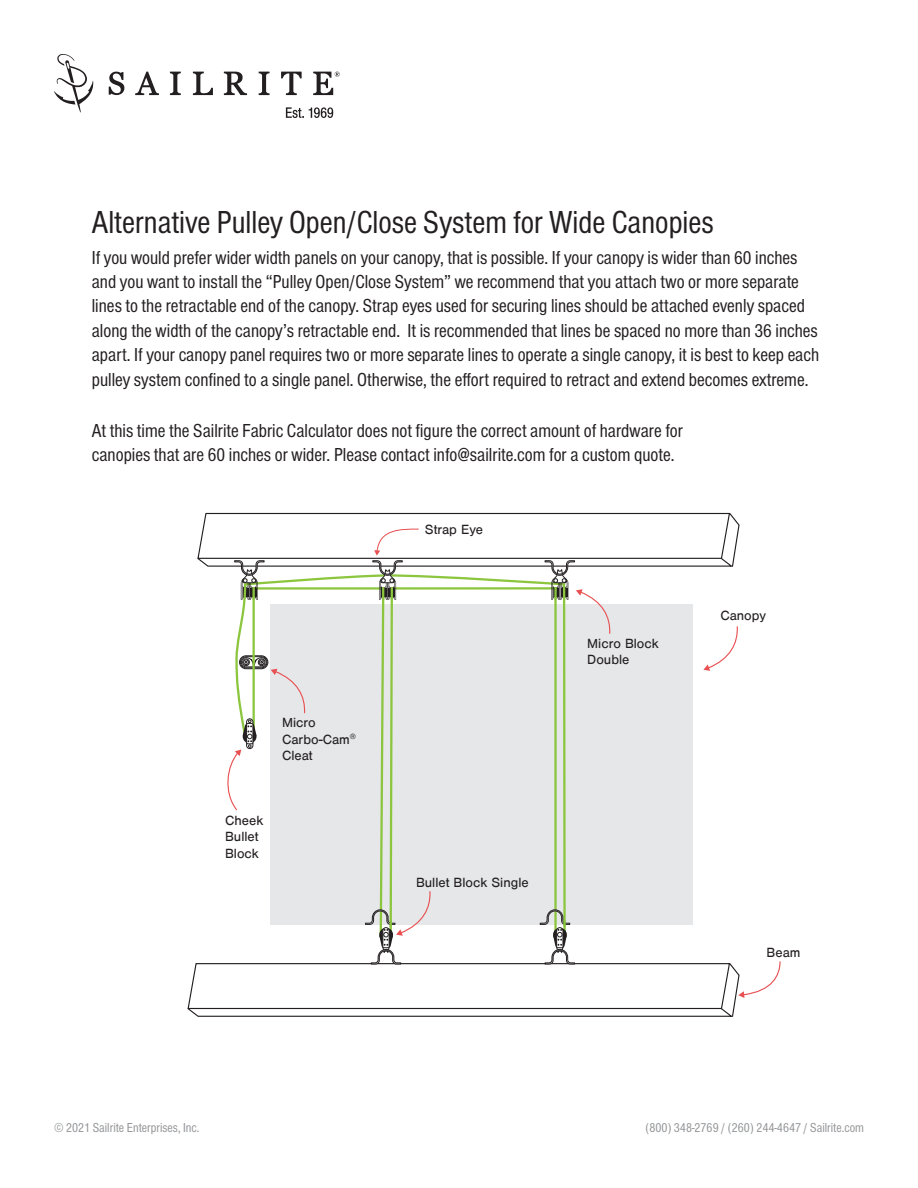
<style>
.page{position:relative;width:918px;height:1188px;background:#fff}
.page>*{position:absolute;margin:0;border:0;box-sizing:border-box;transform-origin:0 0}
.t1{font:33px "Nimbus San Con";color:#231f20}
.Lead-In{font:19.5px/24.3px "Nimbus San Con";color:#231f20}
.t2{font:13.8px/16.5px "Nimbus San";color:#231f20}
.t3{font:13.5px "Nimbus San Con";color:#939598}
</style>
<div class="page">
<svg style="left:259px;top:72px;width:11px;height:23px"></svg>
<svg style="left:170px;top:72px;width:11px;height:23px"></svg>
<svg style="left:109px;top:72px;width:15px;height:23px"></svg>
<svg style="left:224px;top:72px;width:23px;height:23px"></svg>
<svg style="left:135px;top:72px;width:24px;height:23px"></svg>
<svg style="left:193px;top:72px;width:20px;height:23px"></svg>
<svg style="left:281px;top:72px;width:21px;height:23px"></svg>
<svg style="left:54px;top:54px;width:40px;height:59px"></svg>
<svg style="left:286px;top:107px;width:47px;height:11px"></svg>
<svg style="left:313px;top:72px;width:27px;height:23px"></svg>
<div style="left:271px;top:604px;width:422px;height:320px;background:#e6e7e9"></div>
<svg style="left:270px;top:812px;width:296px;height:78px"></svg>
<svg style="left:187px;top:890px;width:594px;height:127px"></svg>
<svg style="left:197px;top:512px;width:543px;height:300px"></svg>
<p class="t1" style="left:92px;top:204px;width:623px">Alternative Pulley Open/Close System for Wide Canopies</p>
<p class="Lead-In" style="left:92px;top:246px;width:729px">If you would prefer wider width panels on your canopy, that is possible. If your canopy is wider than 60 inches and you want to install the “Pulley Open/Close System” we recommend that you attach two or more separate lines to the retractable end of the canopy. Strap eyes used for securing lines should be attached evenly spaced along the width of the canopy’s retractable end. It is recommended that lines be spaced no more than 36 inches apart. If your canopy panel requires two or more separate lines to operate a single canopy, it is best to keep each pulley system confined to a single panel. Otherwise, the effort required to retract and extend becomes extreme.</p>
<p class="Lead-In" style="left:92px;top:419px;width:593px">At this time the Sailrite Fabric Calculator does not figure the correct amount of hardware for canopies that are 60 inches or wider. Please contact info@sailrite.com for a custom quote.</p>
<p class="t2" style="left:282px;top:715px;width:76px">Micro<br>Carbo‑Cam<sup>®<br></sup>Cleat</p>
<p class="t2" style="left:225px;top:812px;width:40px">Cheek<br>Bullet<br>Block</p>
<p class="t2" style="left:425px;top:521px;width:60px">Strap Eye</p>
<p class="t2" style="left:587px;top:635px;width:73px">Micro Block<br>Double</p>
<p class="t2" style="left:416px;top:874px;width:114px">Bullet Block Single</p>
<p class="t2" style="left:720px;top:608px;width:47px">Canopy</p>
<p class="t2" style="left:767px;top:945px;width:35px">Beam</p>
<p class="t3" style="left:54px;top:1120px;width:147px">© 2021 Sailrite Enterprises, Inc.</p>
<p class="t3" style="left:645px;top:1120px;width:220px">(800) 348-2769 / (260) 244-4647 / Sailrite.com</p>
</div>
